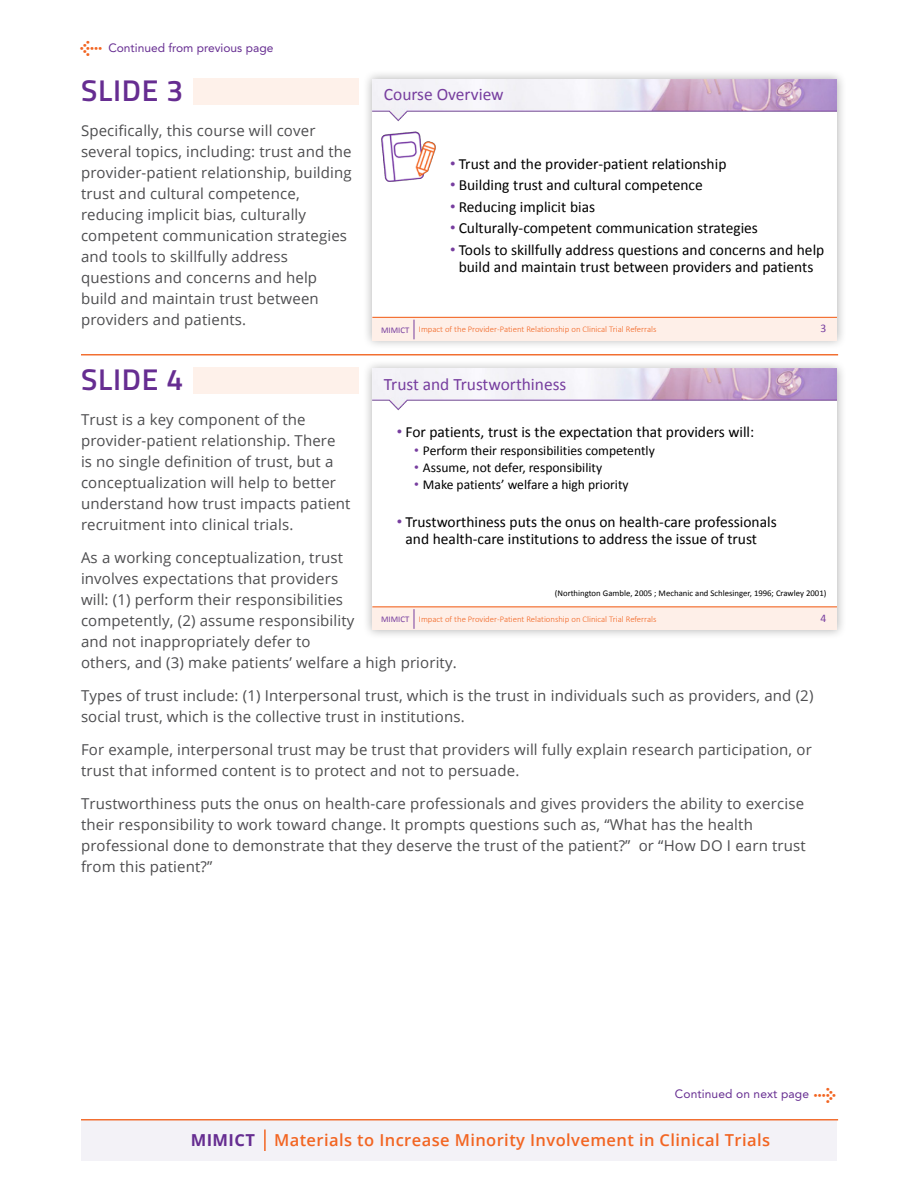
<style>
.page{position:relative;width:918px;height:1188px;background:#fff}
.page>*{position:absolute;margin:0;border:0;box-sizing:border-box;transform-origin:0 0}
.t1{font:600 30px "Titillium";letter-spacing:.025em;color:#662d91}
.t2{font:30px "Click Bits Arrows 1";color:#f26522}
.t3{font:17.4px "Calibri";color:#773e9f}
.t4{font:600 16.5px "Open Sans";letter-spacing:.025em;color:#f26522}
.t5{font:15.45px/16.8px "Calibri";color:#000;text-align:center}
.script_body{font:15px/21px "Open Sans";letter-spacing:.01em;color:#4d4d4f}
.t6{font:13.5px "Calibri";color:#000}
.Body{font:12px "Avenir LT Std";color:#662d91}
.t7{font:11.55px "Calibri";color:#773e9f}
.t8{font:300 8.7px "Calibri";color:#f26522}
.t9{font:8.7px "Calibri";color:#000}
.t10{font:8.7px "Calibri";color:#773e9f}
.s1{font-family:"Arial";color:#773e9f}
.s2{font-weight:700;color:#662d91}
</style>
<div class="page">
<div style="left:81px;top:1120px;width:756px;height:41px;background:#f3f2f7"></div>
<hr style="left:264px;top:1130px;width:2px;height:21px;background:#f26522">
<div style="left:363px;top:69px;width:484px;height:281px;background:#000;opacity:.3"></div>
<div style="left:372px;top:79px;width:465px;height:261px;background:#fff"></div>
<div style="left:372px;top:318px;width:465px;height:22px;background:#feefe8"></div>
<img style="left:372px;top:79px;width:465px;height:43px">
<svg style="left:414px;top:320px;width:1px;height:19px"></svg>
<hr style="left:372px;top:317px;width:465px;height:1px;background:#f26522">
<img style="left:381px;top:131px;width:55px;height:51px">
<div style="left:363px;top:359px;width:484px;height:281px;background:#000;opacity:.3"></div>
<div style="left:372px;top:369px;width:465px;height:261px;background:#fff"></div>
<div style="left:372px;top:607px;width:465px;height:23px;background:#feefe8"></div>
<img style="left:372px;top:369px;width:465px;height:42px">
<svg style="left:414px;top:609px;width:1px;height:20px"></svg>
<hr style="left:372px;top:606px;width:465px;height:1px;background:#f26522">
<hr style="left:81px;top:354px;width:757px;height:2px;background:#f26522">
<hr style="left:81px;top:1119px;width:757px;height:1px;background:#f26522">
<div style="left:194px;top:78px;width:165px;height:27px;background:#fef0e9"></div>
<div style="left:194px;top:368px;width:165px;height:26px;background:#fef0e9"></div>
<p class="Body" style="left:108px;top:41px;width:166px">Continued from previous page</p>
<p class="t1" style="left:81px;top:67px;width:104px">SLIDE 3</p>
<p class="script_body" style="left:81px;top:120px;width:272px">Specifically, this course will cover several topics, including: trust and the provider-patient relationship, building trust and cultural competence, reducing implicit bias, culturally competent communication strategies and tools to skillfully address questions and concerns and help build and maintain trust between providers and patients.</p>
<p class="t1" style="left:81px;top:357px;width:104px">SLIDE 4</p>
<p class="t3" style="left:384px;top:84px;width:121px">Course Overview</p>
<p class="t5" style="left:450px;top:155px;width:278px"><span class="s1">•</span> Trust and the provider-patient relationship</p>
<p class="t5" style="left:450px;top:177px;width:254px"><span class="s1">•</span> Building trust and cultural competence</p>
<p class="t5" style="left:450px;top:198px;width:147px"><span class="s1">•</span> Reducing implicit bias</p>
<p class="t5" style="left:450px;top:220px;width:310px"><span class="s1">•</span> Culturally-competent communication strategies</p>
<p class="t5" style="left:450px;top:241px;width:376px"><span class="s1">•</span> Tools to skillfully address questions and concerns and help build and maintain trust between providers and patients</p>
<p class="t10" style="left:381px;top:324px;width:30px">MIMICT</p>
<p class="t8" style="left:419px;top:324px;width:239px">Impact of the Provider-Patient Relationship on Clinical Trial Referrals</p>
<p class="t7" style="left:821px;top:321px;width:7px">3</p>
<p class="t3" style="left:384px;top:373px;width:184px">Trust and Trustworthiness</p>
<p class="script_body" style="left:81px;top:409px;width:271px">Trust is a key component of the provider-patient relationship. There<br>is no single definition of trust, but a conceptualization will help to better understand how trust impacts patient recruitment into clinical trials.</p>
<p class="script_body" style="left:81px;top:547px;width:377px">As a working conceptualization, trust<br>involves expectations that providers<br>will: (1) perform their responsibilities<br>competently, (2) assume responsibility<br>and not inappropriately defer to<br>others, and (3) make patients’ welfare a high priority.</p>
<p class="script_body" style="left:81px;top:685px;width:734px">Types of trust include: (1) Interpersonal trust, which is the trust in individuals such as providers, and (2) social trust, which is the collective trust in institutions.</p>
<p class="script_body" style="left:81px;top:739px;width:732px">For example, interpersonal trust may be trust that providers will fully explain research participation, or trust that informed content is to protect and not to persuade.</p>
<p class="script_body" style="left:81px;top:793px;width:726px">Trustworthiness puts the onus on health-care professionals and gives providers the ability to exercise their responsibility to work toward change. It prompts questions such as, “What has the health professional done to demonstrate that they deserve the trust of the patient?” or “How DO I earn trust from this patient?”</p>
<p class="t5" style="left:397px;top:424px;width:359px"><span class="s1">•</span> For patients, trust is the expectation that providers will:</p>
<p class="t6" style="left:414px;top:442px;width:242px"><span class="s1">•</span> Perform their responsibilities competently</p>
<p class="t6" style="left:414px;top:459px;width:190px"><span class="s1">•</span> Assume, not defer, responsibility</p>
<p class="t6" style="left:414px;top:476px;width:216px"><span class="s1">•</span> Make patients’ welfare a high priority</p>
<p class="t5" style="left:406px;top:514px;width:373px;text-align:left;text-indent:-9px"><span class="s1">•</span> Trustworthiness puts the onus on health-care professionals and health-care institutions to address the issue of trust</p>
<p class="t9" style="left:555px;top:588px;width:273px">(Northington Gamble, 2005 ; Mechanic and Schlesinger, 1996; Crawley 2001)</p>
<p class="t8" style="left:419px;top:613px;width:239px">Impact of the Provider-Patient Relationship on Clinical Trial Referrals</p>
<p class="t7" style="left:821px;top:611px;width:7px">4</p>
<p class="t10" style="left:381px;top:614px;width:30px">MIMICT</p>
<p class="Body" style="left:675px;top:1087px;width:136px">Continued on next page</p>
<p class="t2" style="left:813px;top:1083px;width:26px">1</p>
<p class="t4" style="left:191px;top:1128px;width:581px"><span class="s2">MIMICT</span> Materials to Increase Minority Involvement in Clinical Trials</p>
</div>
